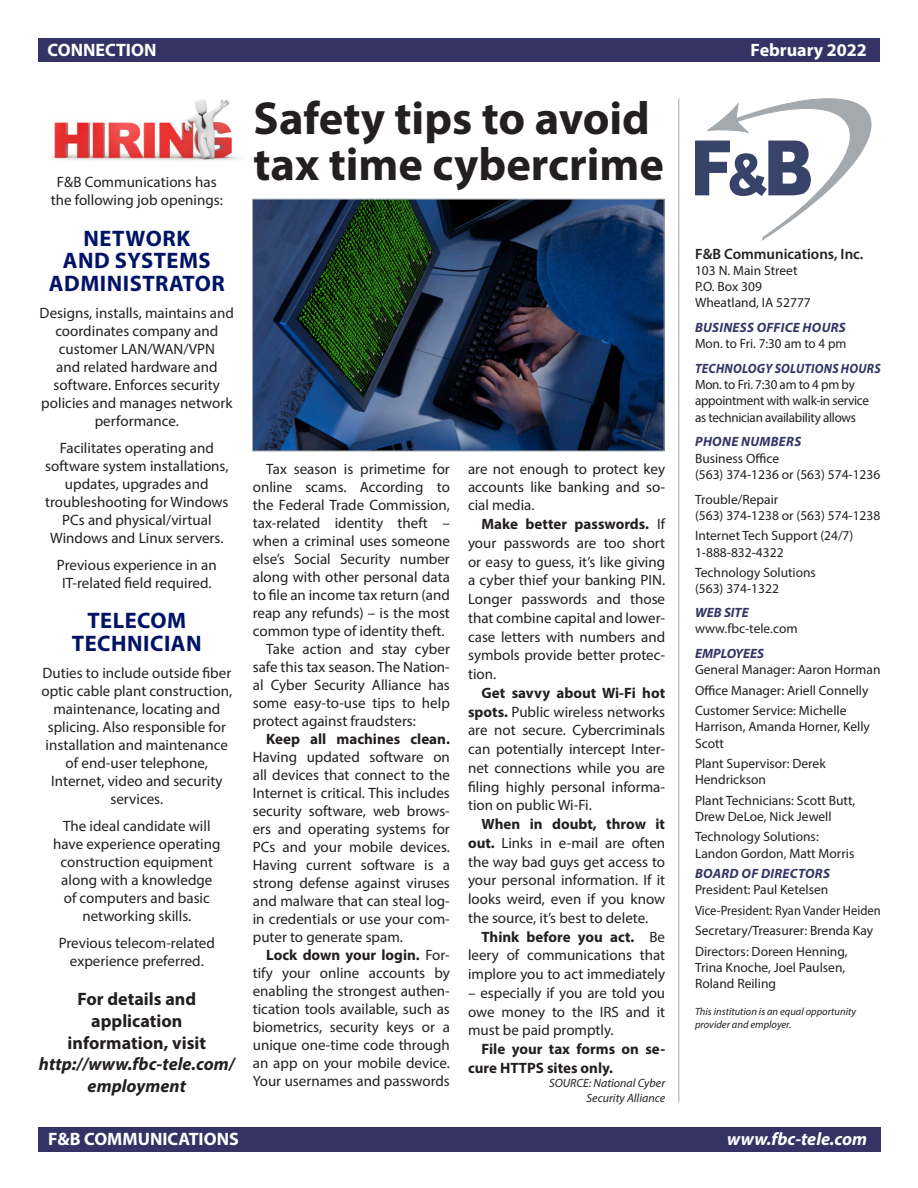
<style>
.page{position:relative;width:918px;height:1188px;background:#fff}
.page>*{position:absolute;margin:0;border:0;box-sizing:border-box;transform-origin:0 0}
.t1{font:700 46.5px/46.5px "Myriad Pro";color:#231f20}
.t2{font:700 22.5px/22.5px "Myriad Pro";letter-spacing:.02em;color:#001466;text-align:center}
.t3{font:700 18px/21.6px "Myriad Pro";color:#231f20;text-align:center}
.t4{font:700 18px "Myriad Pro";color:#fff}
.t5{font:italic 700 18px/21.6px "Myriad Pro";color:#231f20;text-align:center}
.t6{font:italic 700 18px "Myriad Pro";color:#fff}
.t7{font:15px/18px "Myriad Pro";color:#231f20;text-align:justify}
.t8{font:700 15px/18.8px "Myriad Pro";color:#231f20}
.t9{font:600 15px "Myriad Pro";color:#231f20}
.t10{font:13.5px/16.2px "Myriad Pro";color:#231f20}
.t11{font:13.5px/16.2px "Myriad Pro";letter-spacing:-.02em;color:#231f20}
.t12{font:13.5px "Myriad Pro";color:#231f20;scale:.93 1}
.t13{font:italic 12px "Myriad Pro";color:#231f20}
.t14{font:italic 10.5px/12.6px "Myriad Pro";color:#231f20}
.s1{font-weight:700}
.s2{font-weight:700;font-style:italic;color:#336}
</style>
<div class="page">
<div style="left:39px;top:1127px;width:842px;height:25px;background:#336"></div>
<div style="left:38px;top:38px;width:842px;height:24px;background:#336"></div>
<hr style="left:678px;top:98px;width:1px;height:1004px;background:#a3a9ad">
<svg style="left:695px;top:98px;width:176px;height:142px"></svg>
<img style="left:50px;top:99px;width:190px;height:62px">
<img style="left:254px;top:201px;width:409px;height:248px">
<div style="left:252px;top:199px;width:413px;height:252px;border:1px solid #a3a9ad"></div>
<p class="t4" style="left:48px;top:39px;width:110px">CONNECTION</p>
<p class="t4" style="left:751px;top:39px;width:118px">February 2022</p>
<p class="t7" style="left:51px;top:173px;width:174px;text-align:center">F&amp;B Communications has the following job openings:</p>
<p class="t2" style="left:49px;top:226px;width:177px">NETWORK<br>AND SYSTEMS<br>ADMINISTRATOR</p>
<p class="t7" style="left:40px;top:303px;width:196px;text-align:center">Designs, installs, maintains and coordinates company and</p>
<p class="t7" style="left:41px;top:339px;width:193px;text-align:center">customer LAN/WAN/VPN<br>and related hardware and software. Enforces security policies and manages network performance.</p>
<p class="t7" style="left:60px;top:438px;width:156px">Facilitates operating and</p>
<p class="t7" style="left:45px;top:456px;width:185px;text-align:center">software system installations, updates, upgrades and troubleshooting for Windows<br>PCs and physical/virtual<br>Windows and Linux servers.</p>
<p class="t7" style="left:57px;top:555px;width:161px">Previous experience in an</p>
<p class="t7" style="left:62px;top:573px;width:151px">IT-related field required.</p>
<p class="t2" style="left:72px;top:609px;width:131px">TELECOM<br>TECHNICIAN</p>
<p class="t7" style="left:41px;top:663px;width:192px;text-align:center">Duties to include outside fiber optic cable plant construction, maintenance, locating and splicing. Also responsible for installation and maintenance of end-user telephone,<br>Internet, video and security services.</p>
<p class="t7" style="left:53px;top:816px;width:169px;text-align:center">The ideal candidate will have experience operating construction equipment along with a knowledge of computers and basic networking skills.</p>
<p class="t7" style="left:59px;top:933px;width:158px;text-align:center">Previous telecom-related experience preferred.</p>
<p class="t3" style="left:67px;top:988px;width:140px">For details and application information, visit</p>
<p class="t5" style="left:39px;top:1053px;width:197px">http://www.fbc-tele.com/ employment</p>
<p class="t1" style="left:254px;top:94px;width:412px">Safety tips to avoid tax time cybercrime</p>
<p class="t7" style="left:253px;top:460px;width:199px;text-indent:14px">Tax season is primetime for online scams. According to the Federal Trade Commission, tax-related identity theft – when a criminal uses someone else’s Social Security number along with other personal data to file an income tax return (and reap any refunds) – is the most common type of identity theft.</p>
<p class="t7" style="left:253px;top:640px;width:199px;text-indent:14px">Take action and stay cyber safe this tax season. The Nation&shy;al Cyber Security Alliance has some easy-to-use tips to help protect against fraudsters:</p>
<p class="t7" style="left:253px;top:730px;width:199px;text-indent:14px"><span class="s1">Keep all machines clean.<br></span>Having updated software on all devices that connect to the Internet is critical. This includes security software, web brows&shy;ers and operating systems for PCs and your mobile devices.<br>Having current software is a strong defense against viruses and malware that can steal log&shy;in credentials or use your com&shy;puter to generate spam.</p>
<p class="t7" style="left:253px;top:946px;width:199px;text-indent:14px"><span class="s1">Lock down your login.</span> For&shy;tify your online accounts by enabling the strongest authen&shy;tication tools available, such as biometrics, security keys or a unique one-time code through an app on your mobile device.<br>Your usernames and passwords</p>
<p class="t7" style="left:468px;top:460px;width:199px">are not enough to protect key accounts like banking and so&shy;cial media.</p>
<p class="t7" style="left:468px;top:515px;width:199px;line-height:18.8px;text-indent:14px"><span class="s1">Make better passwords.</span> If your passwords are too short or easy to guess, it’s like giving a cyber thief your banking PIN.<br>Longer passwords and those that combine capital and lower&shy;case letters with numbers and symbols provide better protec&shy;tion.</p>
<p class="t7" style="left:468px;top:683px;width:199px;line-height:18.8px;text-indent:14px"><span class="s1">Get savvy about Wi-Fi hot spots.</span> Public wireless networks are not secure. Cybercriminals can potentially intercept Inter&shy;net connections while you are filing highly personal informa&shy;tion on public Wi-Fi.</p>
<p class="t7" style="left:468px;top:815px;width:199px;line-height:18.8px;text-indent:14px"><span class="s1">When in doubt, throw it out.</span> Links in e-mail are often the way bad guys get access to your personal information. If it looks weird, even if you know the source, it’s best to delete.</p>
<p class="t7" style="left:468px;top:927px;width:199px;line-height:18.8px;text-indent:14px"><span class="s1">Think before you act.</span> Be leery of communications that implore you to act immediately</p>
<p class="t7" style="left:468px;top:983px;width:199px;line-height:18.8px">– especially if you are told you owe money to the IRS and it must be paid promptly.</p>
<p class="t8" style="left:468px;top:1039px;width:199px;text-indent:14px">File your tax forms on se&shy;cure HTTPS sites only.</p>
<p class="t13" style="left:549px;top:1076px;width:117px">SOURCE: National Cyber</p>
<p class="t13" style="left:587px;top:1090px;width:80px">Security Alliance</p>
<p class="t9" style="left:695px;top:244px;width:170px">F&amp;B Communications, Inc.</p>
<p class="t10" style="left:695px;top:262px;width:117px">103 N. Main Street<br>P.O. Box 309<br>Wheatland, IA 52777</p>
<p class="t10" style="left:695px;top:319px;width:153px"><span class="s2">BUSINESS OFFICE HOURS<br></span>Mon. to Fri. 7:30 am to 4 pm</p>
<p class="t11" style="left:695px;top:360px;width:187px"><span class="s2">TECHNOLOGY SOLUTIONS HOURS<br></span>Mon. to Fri. 7:30 am to 4 pm by appointment with walk-in service as technician availability allows</p>
<p class="t10" style="left:695px;top:434px;width:187px"><span class="s2">PHONE NUMBERS<br></span>Business Office<br>(563) 374-1236 or (563) 574-1236</p>
<p class="t10" style="left:695px;top:491px;width:187px">Trouble/Repair<br>(563) 374-1238 or (563) 574-1238</p>
<p class="t10" style="left:695px;top:528px;width:160px">Internet Tech Support (24/7)<br>1-888-832-4322</p>
<p class="t10" style="left:695px;top:564px;width:122px">Technology Solutions (563) 374-1322</p>
<p class="t10" style="left:695px;top:604px;width:104px"><span class="s2">WEB SITE </span>www.fbc-tele.com</p>
<p class="t10" style="left:695px;top:645px;width:187px"><span class="s2">EMPLOYEES<br></span>General Manager: Aaron Horman</p>
<p class="t10" style="left:695px;top:682px;width:175px">Office Manager: Ariell Connelly</p>
<p class="t10" style="left:695px;top:702px;width:176px">Customer Service: Michelle<br>Harrison, Amanda Horner, Kelly<br>Scott</p>
<p class="t10" style="left:695px;top:755px;width:132px">Plant Supervisor: Derek<br>Hendrickson</p>
<p class="t10" style="left:695px;top:792px;width:162px">Plant Technicians: Scott Butt,<br>Drew DeLoe, Nick Jewell</p>
<p class="t10" style="left:695px;top:829px;width:161px">Technology Solutions:<br>Landon Gordon, Matt Morris</p>
<p class="t10" style="left:695px;top:865px;width:136px"><span class="s2">BOARD OF DIRECTORS<br></span>President: Paul Ketelsen</p>
<p class="t12" style="left:695px;top:902px;width:201px">Vice-President: Ryan Vander Heiden</p>
<p class="t10" style="left:695px;top:923px;width:180px">Secretary/Treasurer: Brenda Kay</p>
<p class="t10" style="left:695px;top:943px;width:154px">Directors: Doreen Henning,<br>Trina Knoche, Joel Paulsen,<br>Roland Reiling</p>
<p class="t14" style="left:695px;top:1005px;width:163px">This institution is an equal opportunity provider and employer.</p>
<p class="t4" style="left:48px;top:1128px;width:192px">F&amp;B COMMUNICATIONS</p>
<p class="t6" style="left:727px;top:1128px;width:141px">www.fbc-tele.com</p>
</div>
